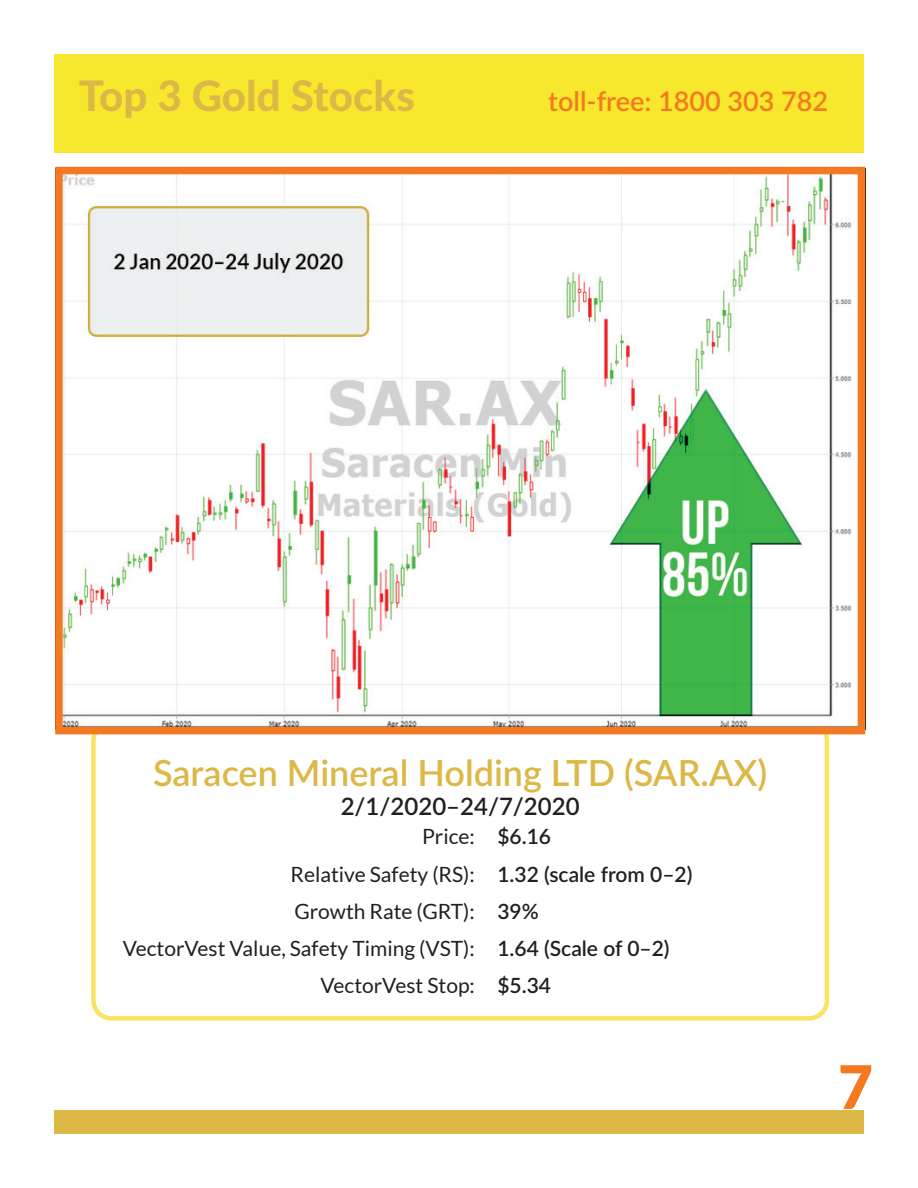
<style>
.page{position:relative;width:918px;height:1188px;background:#fff}
.page>*{position:absolute;margin:0;border:0;box-sizing:border-box;transform-origin:0 0}
.t1{font:900 60px "Lato";color:#f47921}
.t2{font:800 42px "Lato";color:#dcb847}
.t3{font:600 36px "Lato";color:#dcb847}
.t4{font:600 27px "Lato";color:#f47921}
.t5{font:600 24px "Lato";color:#231f20}
.t6{font:21px "Lato";color:#231f20}
.s1{font-weight:600}
</style>
<div class="page">
<div style="left:54px;top:54px;width:810px;height:99px;background:#f8e82d"></div>
<div style="left:54px;top:1110px;width:810px;height:24px;background:#dcb847"></div>
<div style="left:91px;top:720px;width:738px;height:301px;border:4px solid #fae35f;border-radius:18px"></div>
<img style="left:64px;top:176px;width:788px;height:549px">
<div style="left:55px;top:167px;width:810px;height:567px;border:8px solid #f47921"></div>
<h2 class="t2" style="left:79px;top:65px;width:338px">Top 3 Gold Stocks</h2>
<p class="t4" style="left:548px;top:82px;width:281px">toll-free: 1800 303 782</p>
<h3 class="t3" style="left:153px;top:747px;width:616px">Saracen Mineral Holding LTD (SAR.AX)</h3>
<p class="t5" style="left:341px;top:789px;width:240px">2/1/2020–24/7/2020</p>
<p class="t6" style="left:422px;top:825px;width:130px">Price: <span class="s1">$6.16</span></p>
<p class="t6" style="left:291px;top:862px;width:403px">Relative Safety (RS): <span class="s1">1.32 (scale from 0–2)</span></p>
<p class="t6" style="left:294px;top:899px;width:246px">Growth Rate (GRT): <span class="s1">39%</span></p>
<p class="t6" style="left:123px;top:937px;width:548px">VectorVest Value, Safety Timing (VST): <span class="s1">1.64 (Scale of 0–2)</span></p>
<p class="t6" style="left:320px;top:974px;width:232px">VectorVest Stop: <span class="s1">$5.34</span></p>
<h1 class="t1" style="left:838px;top:1052px;width:36px">7</h1>
</div>
